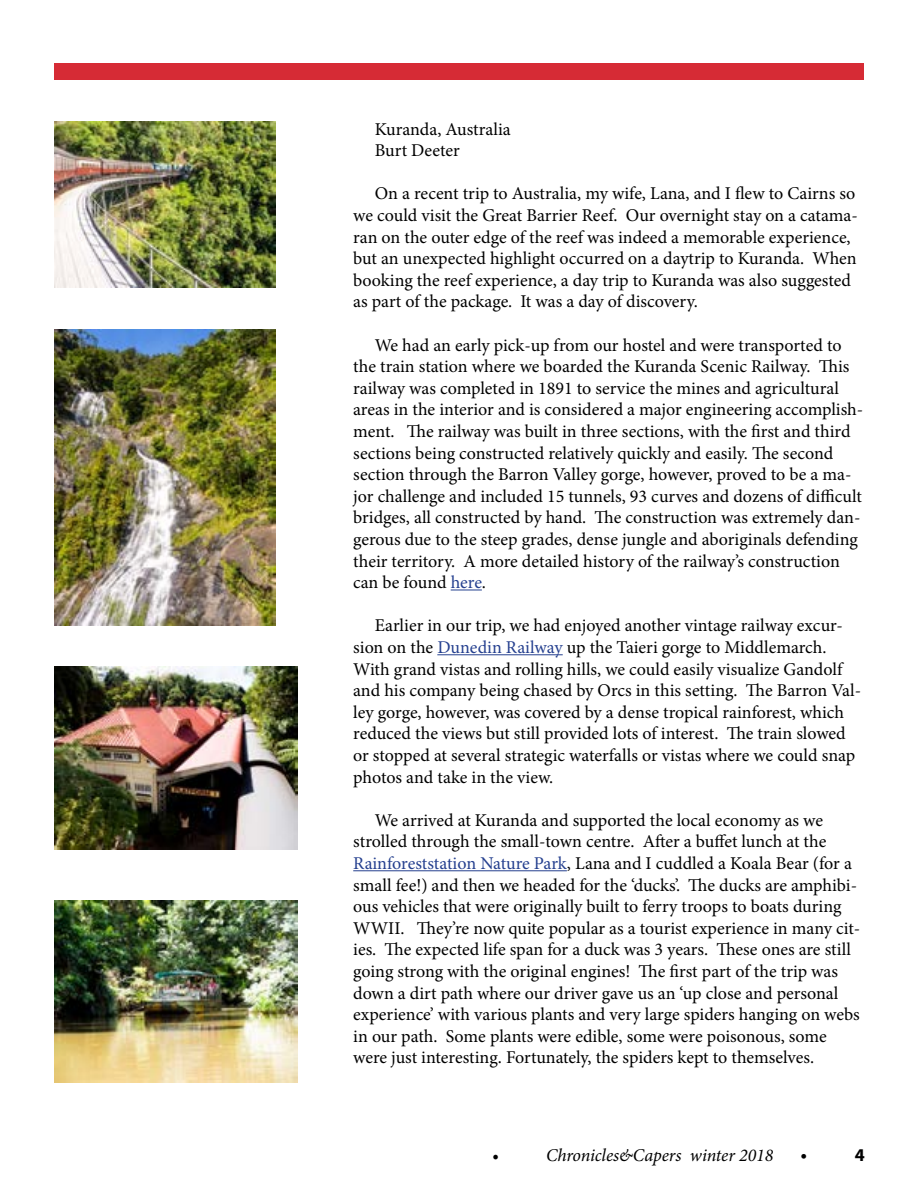
<style>
.page{position:relative;width:918px;height:1188px;background:#fff}
.page>*{position:absolute;margin:0;border:0;box-sizing:border-box;transform-origin:0 0}
.t1{font:18px/21.6px "Minion Pro";color:#000}
.t2{font:italic 18px "Minion Pro";letter-spacing:-.005em;color:#000}
.t3{font:700 18px "Myriad Pro";color:#000}
.s1{color:#25408f}
</style>
<div class="page">
<div style="left:54px;top:63px;width:810px;height:16px;background:#d62b35"></div>
<img style="left:54px;top:122px;width:222px;height:166px">
<img style="left:54px;top:329px;width:222px;height:296px">
<img style="left:54px;top:666px;width:244px;height:183px">
<img style="left:54px;top:900px;width:244px;height:183px">
<hr style="left:451px;top:590px;width:31px;height:1px;background:#25408f">
<hr style="left:437px;top:654px;width:126px;height:1px;background:#25408f">
<hr style="left:353px;top:870px;width:214px;height:1px;background:#25408f">
<p class="t1" style="left:375px;top:118px;width:137px">Kuranda, Australia<br>Burt Deeter</p>
<p class="t1" style="left:353px;top:183px;width:506px;text-indent:22px">On a recent trip to Australia, my wife, Lana, and I flew to Cairns so we could visit the Great Barrier Reef. Our overnight stay on a catama&shy;ran on the outer edge of the reef was indeed a memorable experience, but an unexpected highlight occurred on a daytrip to Kuranda. When booking the reef experience, a day trip to Kuranda was also suggested as part of the package. It was a day of discovery.</p>
<p class="t1" style="left:353px;top:334px;width:512px;text-indent:22px">We had an early pick-up from our hostel and were transported to the train station where we boarded the Kuranda Scenic Railway. This railway was completed in 1891 to service the mines and agricultural areas in the interior and is considered a major engineering accomplish&shy;ment. The railway was built in three sections, with the first and third sections being constructed relatively quickly and easily. The second section through the Barron Valley gorge, however, proved to be a ma&shy;jor challenge and included 15 tunnels, 93 curves and dozens of difficult bridges, all constructed by hand. The construction was extremely dan&shy;gerous due to the steep grades, dense jungle and aboriginals defending their territory. A more detailed history of the railway’s construction can be found <span class="s1">here</span>.</p>
<p class="t1" style="left:353px;top:615px;width:509px;text-indent:22px">Earlier in our trip, we had enjoyed another vintage railway excur&shy;sion on the <span class="s1">Dunedin Railway</span> up the Taieri gorge to Middlemarch.<br>With grand vistas and rolling hills, we could easily visualize Gandolf and his company being chased by Orcs in this setting. The Barron Val&shy;ley gorge, however, was covered by a dense tropical rainforest, which reduced the views but still provided lots of interest. The train slowed or stopped at several strategic waterfalls or vistas where we could snap photos and take in the view.</p>
<p class="t1" style="left:353px;top:809px;width:508px;text-indent:22px">We arrived at Kuranda and supported the local economy as we strolled through the small-town centre. After a buffet lunch at the <span class="s1">Rainforeststation Nature Park</span>, Lana and I cuddled a Koala Bear (for a small fee!) and then we headed for the ‘ducks’. The ducks are amphibi&shy;ous vehicles that were originally built to ferry troops to boats during WWII. They’re now quite popular as a tourist experience in many cit&shy;ies. The expected life span for a duck was 3 years. These ones are still going strong with the original engines! The first part of the trip was down a dirt path where our driver gave us an ‘up close and personal experience’ with various plants and very large spiders hanging on webs in our path. Some plants were edible, some were poisonous, some were just interesting. Fortunately, the spiders kept to themselves.</p>
<p class="t2" style="left:492px;top:1143px;width:8px">•</p>
<p class="t2" style="left:546px;top:1143px;width:229px">Chronicles&amp;Capers winter 2018</p>
<p class="t3" style="left:801px;top:1143px;width:8px">•</p>
<p class="t3" style="left:855px;top:1143px;width:11px">4</p>
</div>
